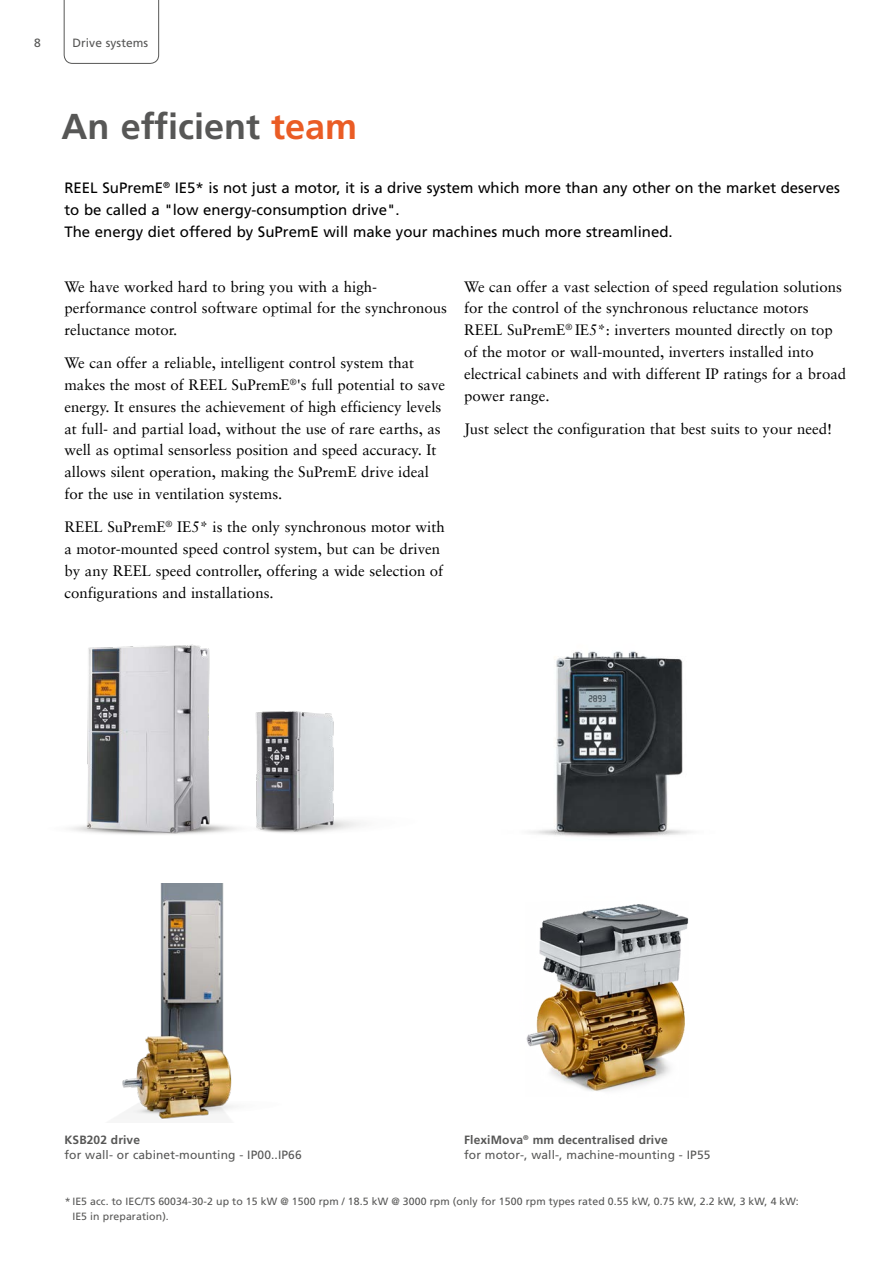
<style>
.page{position:relative;width:893px;height:1263px;background:#fff}
.page>*{position:absolute;margin:0;border:0;box-sizing:border-box;transform-origin:0 0}
.t1{font:700 36px "Frutiger LT Pro";color:#575756}
.t2{font:15px/21.9px "Sabon LT";color:#000}
.t3{font:15px/21.9px "Frutiger LT Pro";color:#000}
.t4{font:12px/15px "Frutiger LT Pro";letter-spacing:.01em;color:#575756}
.t5{font:700 12px "Frutiger LT Pro";letter-spacing:.01em;color:#575756}
.t6{font:10.5px/15px "Frutiger LT Pro";letter-spacing:.01em;color:#575756}
.s1{color:#ea5c25}
.s2{font-weight:700}
</style>
<div class="page">
<img style="left:70px;top:644px;width:291px;height:191px">
<img style="left:530px;top:651px;width:161px;height:186px">
<img style="left:122px;top:883px;width:112px;height:236px">
<img style="left:526px;top:904px;width:163px;height:187px">
<svg style="left:64px;top:0;width:95px;height:64px"></svg>
<p class="t4" style="left:34px;top:35px;width:8px">8</p>
<p class="t4" style="left:72px;top:35px;width:77px">Drive systems</p>
<h1 class="t1" style="left:62px;top:105px;width:297px">An efficient <span class="s1">team</span></h1>
<p class="t3" style="left:64px;top:177px;width:777px">REEL SuPremE<sup>®</sup> IE5* is not just a motor, it is a drive system which more than any other on the market deserves to be called a "low energy-consumption drive".<br>The energy diet offered by SuPremE will make your machines much more streamlined.</p>
<p class="t2" style="left:64px;top:275px;width:384px">We have worked hard to bring you with a high&shy;performance control software optimal for the synchronous reluctance motor.</p>
<p class="t2" style="left:64px;top:352px;width:382px">We can offer a reliable, intelligent control system that makes the most of REEL SuPremE<sup>®</sup>'s full potential to save energy. It ensures the achievement of high efficiency levels at full- and partial load, without the use of rare earths, as well as optimal sensorless position and speed accuracy. It allows silent operation, making the SuPremE drive ideal for the use in ventilation systems.</p>
<p class="t2" style="left:64px;top:516px;width:382px">REEL SuPremE<sup>®</sup> IE5* is the only synchronous motor with a motor-mounted speed control system, but can be driven by any REEL speed controller, offering a wide selection of configurations and installations.</p>
<p class="t2" style="left:464px;top:275px;width:384px">We can offer a vast selection of speed regulation solutions for the control of the synchronous reluctance motors REEL SuPremE<sup>®</sup> IE5*: inverters mounted directly on top of the motor or wall-mounted, inverters installed into electrical cabinets and with different IP ratings for a broad power range.</p>
<p class="t2" style="left:464px;top:417px;width:369px">Just select the configuration that best suits to your need!</p>
<p class="t5" style="left:64px;top:1133px;width:77px">KSB202 drive</p>
<p class="t4" style="left:64px;top:1147px;width:239px">for wall- or cabinet-mounting - IP00..IP66</p>
<p class="t4" style="left:464px;top:1132px;width:248px"><span class="s2">FlexiMova</span><sup>®</sup> <span class="s2">mm decentralised drive<br></span>for motor-, wall-, machine-mounting - IP55</p>
<p class="t6" style="left:72px;top:1194px;width:728px;text-indent:-7px">* IE5 acc. to IEC/TS 60034-30-2 up to 15 kW @ 1500 rpm / 18.5 kW @ 3000 rpm (only for 1500 rpm types rated 0.55 kW, 0.75 kW, 2.2 kW, 3 kW, 4 kW:<br>IE5 in preparation).</p>
</div>
